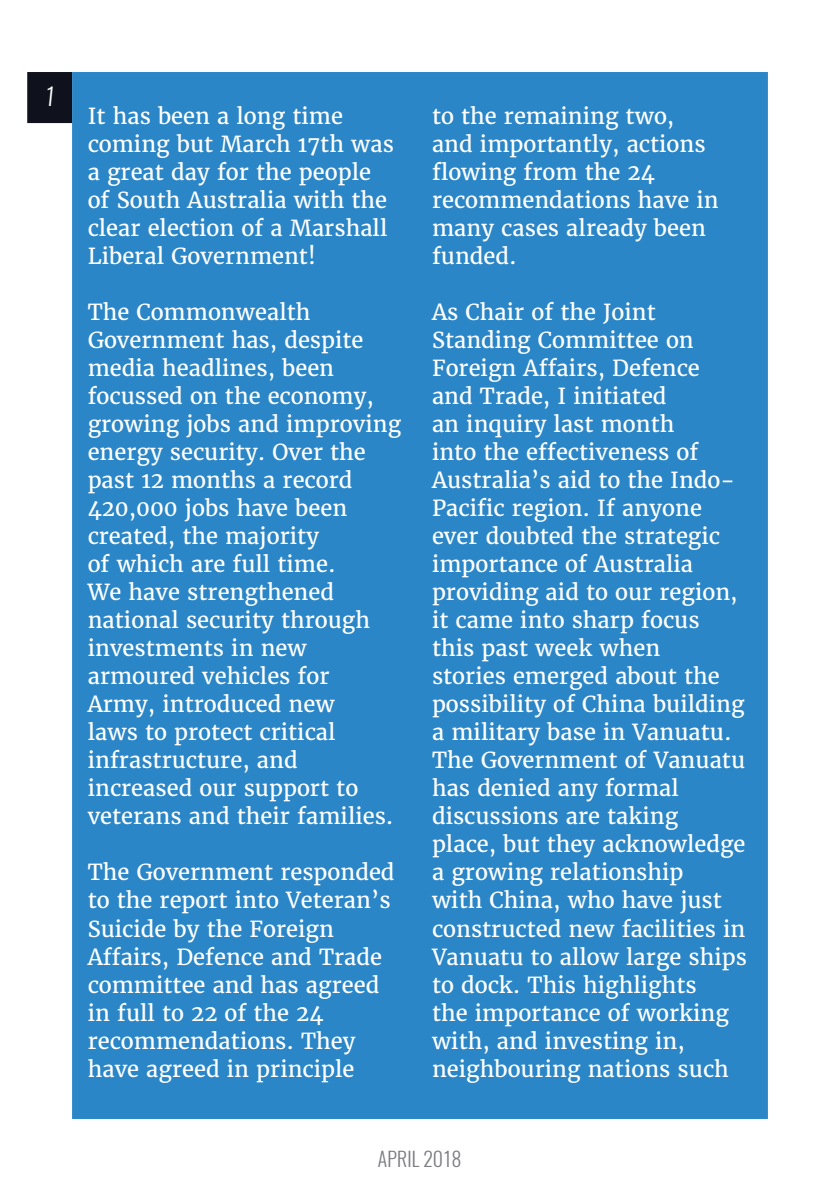
<style>
.page{position:relative;width:840px;height:1191px;background:#fff}
.page>*{position:absolute;margin:0;border:0;box-sizing:border-box;transform-origin:0 0}
.t1{font:italic 300 24px "Oswald";color:#fff}
.t2{font:22px/28px "Merriweather";color:#fff}
.t3{font:italic 300 20px "Oswald";color:#7a7c7f}
</style>
<div class="page">
<div style="left:27px;top:72px;width:45px;height:51px;background:#0f121c"></div>
<div style="left:72px;top:72px;width:695px;height:1047px;background:#2a86c7;border:2px solid #2a86c7"></div>
<p class="t1" style="left:44px;top:79px;width:12px">1</p>
<p class="t2" style="left:88px;top:102px;width:307px">It has been a long time coming but March 17th was a great day for the people of South Australia with the clear election of a Marshall<br>Liberal Government!</p>
<p class="t2" style="left:88px;top:298px;width:315px">The Commonwealth<br>Government has, despite media headlines, been focussed on the economy, growing jobs and improving energy security. Over the past 12 months a record<br>420,000 jobs have been created, the majority<br>of which are full time.<br>We have strengthened national security through investments in new armoured vehicles for<br>Army, introduced new<br>laws to protect critical infrastructure, and increased our support to veterans and their families.</p>
<p class="t2" style="left:88px;top:858px;width:308px">The Government responded to the report into Veteran’s<br>Suicide by the Foreign<br>Affairs, Defence and Trade committee and has agreed in full to 22 of the 24 recommendations. They have agreed in principle</p>
<p class="t2" style="left:432px;top:102px;width:288px">to the remaining two, and importantly, actions flowing from the 24 recommendations have in many cases already been funded.</p>
<p class="t2" style="left:432px;top:298px;width:316px">As Chair of the Joint<br>Standing Committee on<br>Foreign Affairs, Defence<br>and Trade, I initiated<br>an inquiry last month<br>into the effectiveness of<br>Australia’s aid to the Indo-<br>Pacific region. If anyone ever doubted the strategic importance of Australia providing aid to our region, it came into sharp focus this past week when<br>stories emerged about the possibility of China building a military base in Vanuatu.<br>The Government of Vanuatu has denied any formal discussions are taking place, but they acknowledge a growing relationship<br>with China, who have just constructed new facilities in<br>Vanuatu to allow large ships to dock. This highlights<br>the importance of working with, and investing in, neighbouring nations such</p>
<p class="t3" style="left:378px;top:1145px;width:88px">APRIL 2018</p>
</div>
